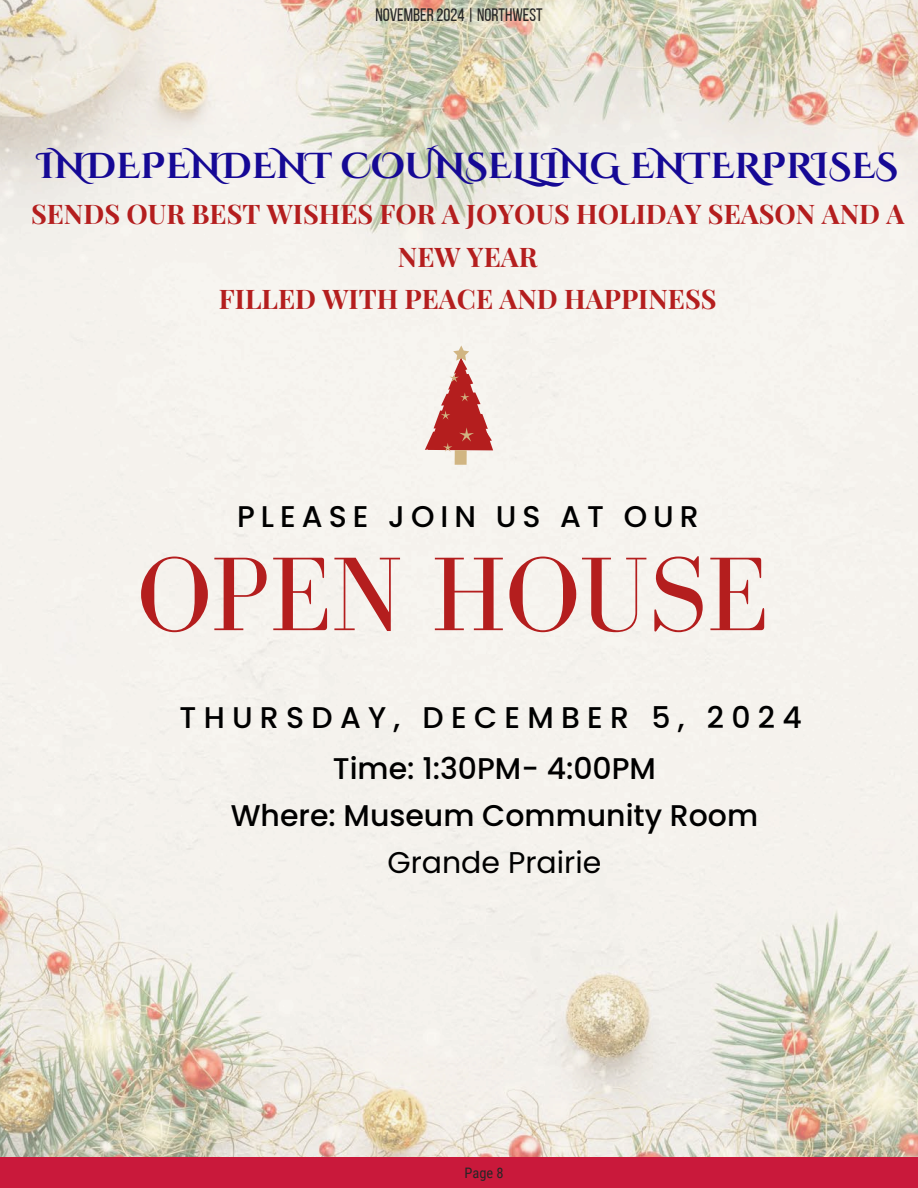
<style>
.page{position:relative;width:918px;height:1188px;background:#fff}
.page>*{position:absolute;margin:0;border:0;box-sizing:border-box;transform-origin:0 0}
.t1{font:107.85px "Bodoni FLF";color:#b41e1e}
.t2{font:700 36px "Cinzel Decorative";color:#160995}
.t3{font:500 30px/50.7px "Poppins";letter-spacing:.245em;color:#000;text-align:center}
.t4{font:500 30px/47.2px "Poppins";color:#000;text-align:center}
.t5{font:500 30px "Poppins";letter-spacing:.2em;color:#000}
.t6{font:700 27px/42.8px "Playfair Display";color:#b41e1e;text-align:center}
.t7{font:18px "Bebas Neue";color:#262626}
.t8{font:14.4px "Roboto Condensed";color:#262626}
.s1{font-weight:400}
</style>
<div class="page">
<img style="left:0;top:0;width:918px;height:1157px">
<div style="left:455px;top:450px;width:12px;height:15px;background:#d1b582"></div>
<svg style="left:425px;top:345px;width:68px;height:107px"></svg>
<div style="left:0;top:1157px;width:918px;height:31px;background:#c9193b"></div>
<h3 class="t7" style="left:375px;top:7px;width:169px">NOVEMBER 2024 | NORTHWEST</h3>
<h2 class="t2" style="left:38px;top:143px;width:862px">INDEPENDENT COUNSELLING ENTERPRISES</h2>
<h2 class="t6" style="left:31px;top:191px;width:875px">SENDS OUR BEST WISHES FOR A JOYOUS HOLIDAY SEASON AND A<br>NEW YEAR<br>FILLED WITH PEACE AND HAPPINESS</h2>
<p class="t5" style="left:237px;top:496px;width:463px">PLEASE JOIN US AT OUR</p>
<h4 class="t1" style="left:137px;top:536px;width:633px">OPEN HOUSE</h4>
<h2 class="t3" style="left:180px;top:692px;width:624px">THURSDAY, DECEMBER 5, 2024<br>Time: 1:30PM- 4:00PM</h2>
<h2 class="t4" style="left:231px;top:792px;width:529px">Where: Museum Community Room<br><span class="s1">Grande Prairie</span></h2>
<h1 class="t8" style="left:464px;top:1165px;width:41px">Page 8</h1>
</div>
